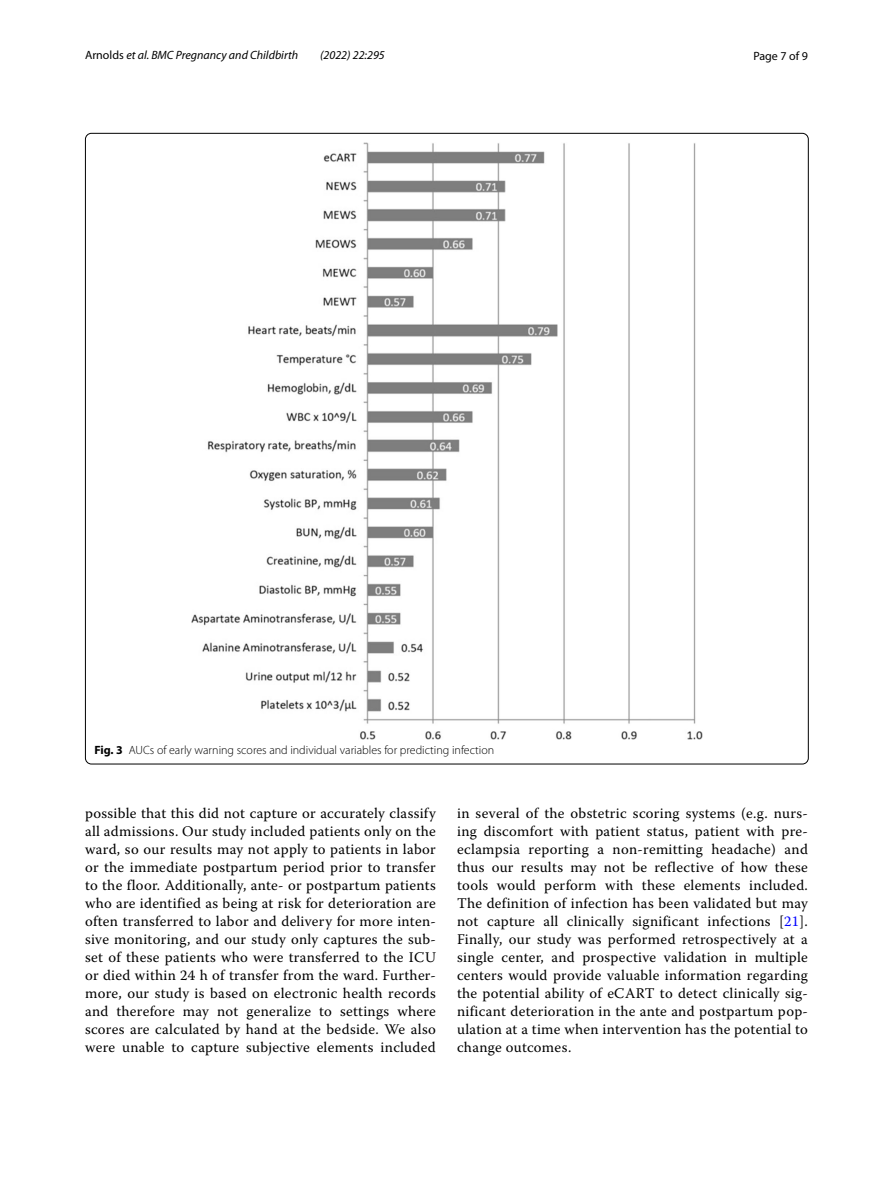
<style>
.page{position:relative;width:893px;height:1187px;background:#fff}
.page>*{position:absolute;margin:0;border:0;box-sizing:border-box;transform-origin:0 0}
.t1{font:14.7px/18px "Warnock Pro";letter-spacing:.02em;color:#000;text-align:justify}
.t2{font:300 12px "Myriad Pro";color:#000}
.t3{font:italic 12px "Myriad Pro";color:#000}
.t4{font:12px "Myriad Pro";color:#000}
.s1{font-style:normal}
.s2{font-weight:700}
.s3{color:#00f}
</style>
<div class="page">
<img style="left:192px;top:142px;width:510px;height:597px">
<p class="t3" style="left:85px;top:48px;width:215px"><span class="s1">Arnolds</span> et al. BMC Pregnancy and Childbirth</p>
<p class="t3" style="left:320px;top:48px;width:66px">(2022) 22:295</p>
<p class="t4" style="left:753px;top:48px;width:56px">Page 7 of 9</p>
<p class="t2" style="left:94px;top:743px;width:401px"><span class="s2">Fig. 3</span> AUCs of early warning scores and individual variables for predicting infection</p>
<p class="t1" style="left:85px;top:804px;width:352px">possible that this did not capture or accurately classify all admissions. Our study included patients only on the ward, so our results may not apply to patients in labor or the immediate postpartum period prior to transfer to the floor. Additionally, ante- or postpartum patients who are identified as being at risk for deterioration are often transferred to labor and delivery for more inten&shy;sive monitoring, and our study only captures the sub&shy;set of these patients who were transferred to the ICU or died within 24 h of transfer from the ward. Further&shy;more, our study is based on electronic health records and therefore may not generalize to settings where scores are calculated by hand at the bedside. We also were unable to capture subjective elements included</p>
<p class="t1" style="left:457px;top:804px;width:352px">in several of the obstetric scoring systems (e.g. nurs&shy;ing discomfort with patient status, patient with pre&shy;eclampsia reporting a non-remitting headache) and thus our results may not be reflective of how these tools would perform with these elements included.<br>The definition of infection has been validated but may not capture all clinically significant infections [<span class="s3">21</span>].<br>Finally, our study was performed retrospectively at a single center, and prospective validation in multiple centers would provide valuable information regarding the potential ability of eCART to detect clinically sig&shy;nificant deterioration in the ante and postpartum pop&shy;ulation at a time when intervention has the potential to change outcomes.</p>
</div>
